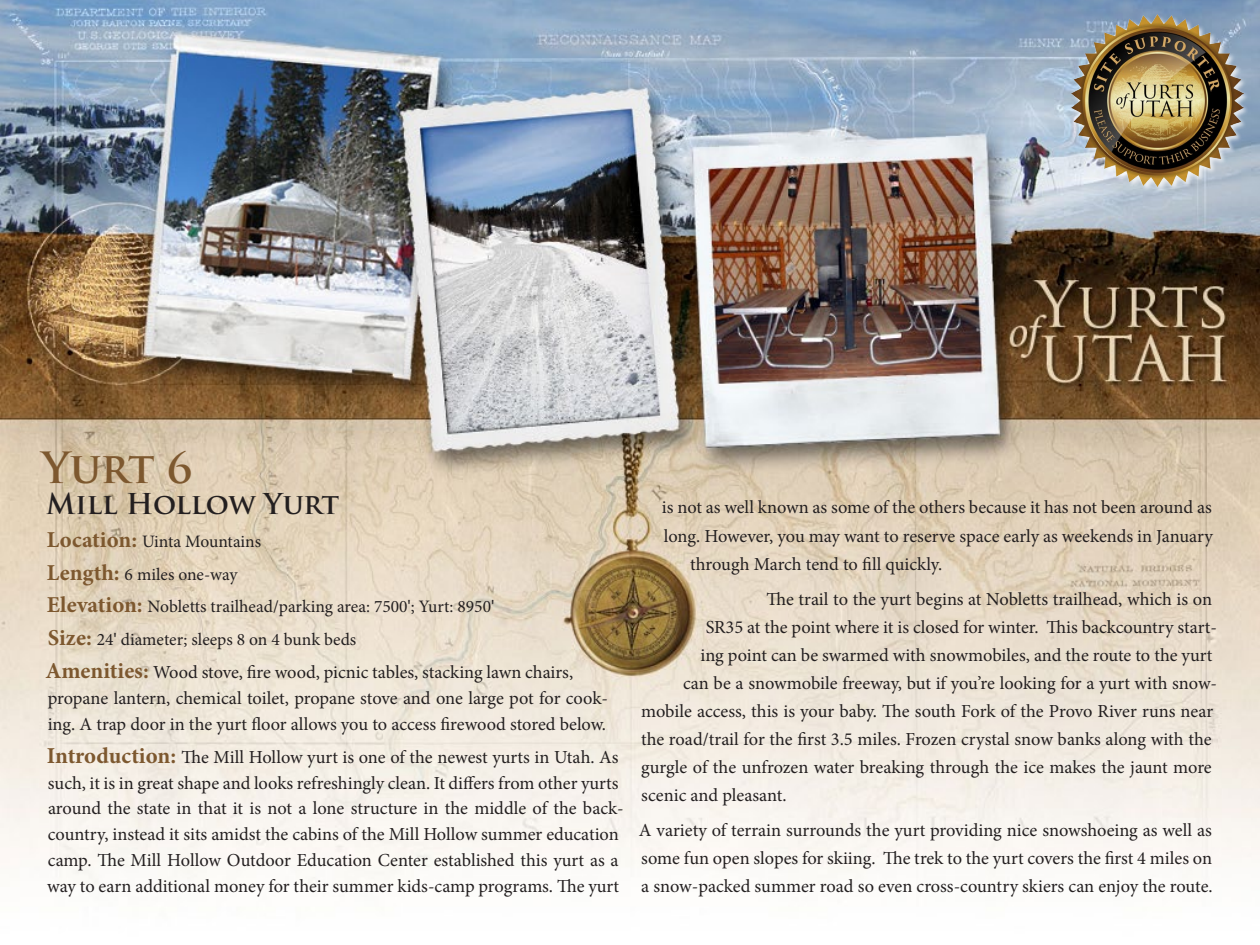
<style>
.page{position:relative;width:1260px;height:945px;background:#fff}
.page>*{position:absolute;margin:0;border:0;box-sizing:border-box;transform-origin:0 0}
.Yurt_number{font:700 42px "Trajan Pro";color:#7d582f}
.Name_of_Yurt{font:700 28px "Trajan Pro";color:#231f20}
.t1{font:18.38px/25.9px "Minion Pro";letter-spacing:-.005em;color:#231f20}
.t2{font:17.5px "Minion Pro";color:#231f20}
.s1{font-weight:700;font-size:22.75px;color:#7d582f}
.s2{font-family:"Myriad Pro"}
</style>
<div class="page">
<img style="left:0;top:0;width:1260px;height:887px">
<div style="left:1071px;top:14px;width:178px;height:179px;background:#fff;opacity:.75"></div>
<img style="left:1072px;top:15px;width:171px;height:172px">
<p class="Yurt_number" style="left:42px;top:441px;width:152px">Yurt 6</p>
<p class="Name_of_Yurt" style="left:46px;top:486px;width:295px">Mill Hollow Yurt</p>
<p class="t2" style="left:47px;top:529px;width:216px"><span class="s1">Location:</span> Uinta Mountains</p>
<p class="t2" style="left:47px;top:562px;width:192px"><span class="s1">Length:</span> 6 miles one-way</p>
<p class="t2" style="left:47px;top:595px;width:449px"><span class="s1">Elevation:</span> Nobletts trailhead/parking area: 7500<span class="s2">'</span>; Yurt: 8950<span class="s2">'</span></p>
<p class="t2" style="left:48px;top:628px;width:310px"><span class="s1">Size:</span> 24<span class="s2">'</span> diameter; sleeps 8 on 4 bunk beds</p>
<p class="t1" style="left:46px;top:659px;width:564px"><span class="s1">Amenities:</span> Wood stove, fire wood, picnic tables, stacking lawn chairs, propane lantern, chemical toilet, propane stove and one large pot for cook&shy;ing. A trap door in the yurt floor allows you to access firewood stored below.</p>
<p class="t1" style="left:47px;top:744px;width:579px"><span class="s1">Introduction:</span> The Mill Hollow yurt is one of the newest yurts in Utah. As such, it is in great shape and looks refreshingly clean. It differs from other yurts around the state in that it is not a lone structure in the middle of the back&shy;country, instead it sits amidst the cabins of the Mill Hollow summer education camp. The Mill Hollow Outdoor Education Center established this yurt as a way to earn additional money for their summer kids-camp programs. The yurt</p>
<p class="t1" style="left:662px;top:495px;width:551px">is not as well known as some of the others because it has not been around as</p>
<p class="t1" style="left:664px;top:523px;width:551px">long. However, you may want to reserve space early as weekends in January</p>
<p class="t1" style="left:690px;top:551px;width:254px">through March tend to fill quickly.</p>
<p class="t1" style="left:767px;top:586px;width:447px">The trail to the yurt begins at Nobletts trailhead, which is on</p>
<p class="t1" style="left:706px;top:614px;width:513px">SR35 at the point where it is closed for winter. This backcountry start-</p>
<p class="t1" style="left:700px;top:642px;width:513px">ing point can be swarmed with snowmobiles, and the route to the yurt</p>
<p class="t1" style="left:683px;top:670px;width:536px">can be a snowmobile freeway, but if you’re looking for a yurt with snow-</p>
<p class="t1" style="left:641px;top:698px;width:574px">mobile access, this is your baby. The south Fork of the Provo River runs near</p>
<p class="t1" style="left:641px;top:726px;width:572px">the road/trail for the first 3.5 miles. Frozen crystal snow banks along with the</p>
<p class="t1" style="left:641px;top:754px;width:572px">gurgle of the unfrozen water breaking through the ice makes the jaunt more</p>
<p class="t1" style="left:641px;top:782px;width:147px">scenic and pleasant.</p>
<p class="t1" style="left:639px;top:816px;width:575px;line-height:28px;text-align:justify">A variety of terrain surrounds the yurt providing nice snowshoeing as well as some fun open slopes for skiing. The trek to the yurt covers the first 4 miles on a snow-packed summer road so even cross-country skiers can enjoy the route.</p>
</div>
